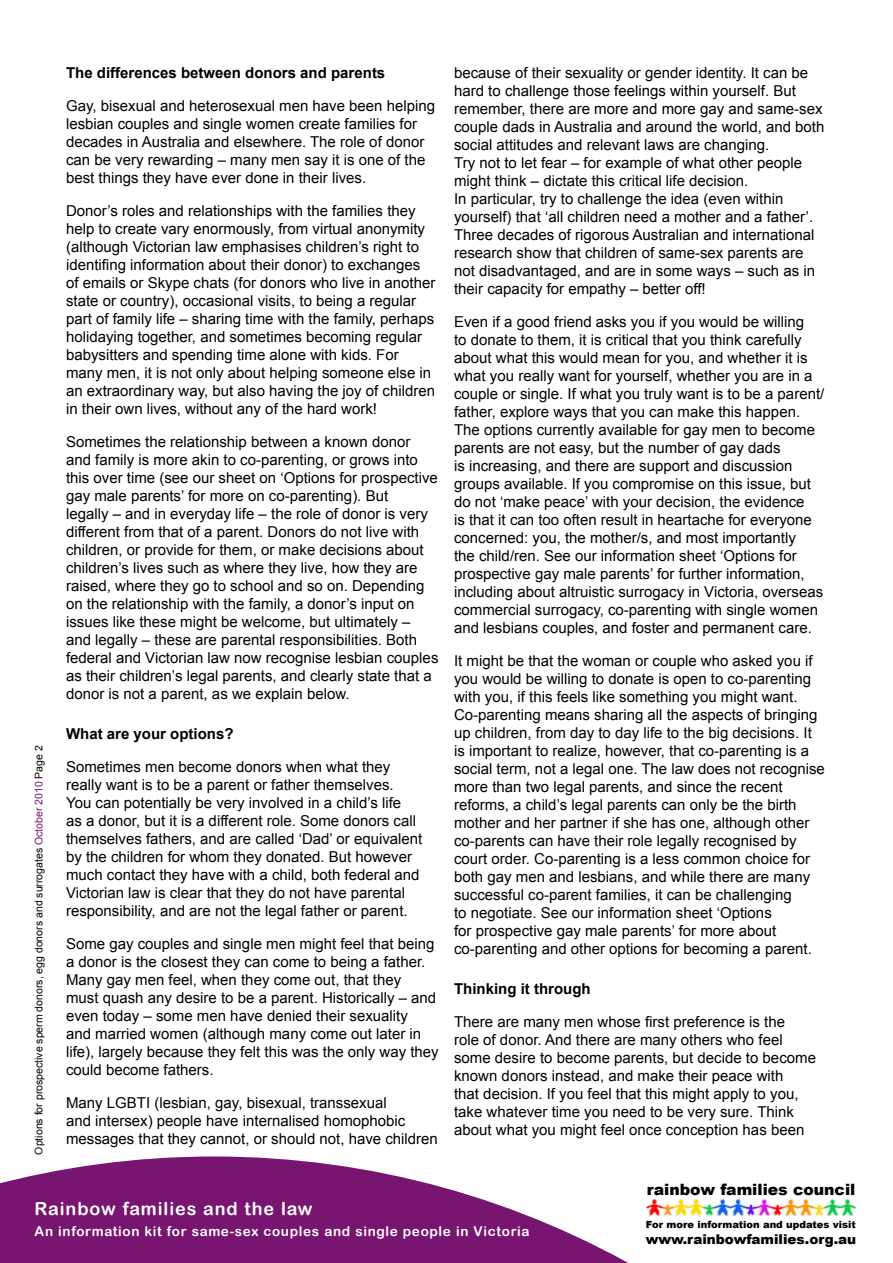
<style>
.page{position:relative;width:893px;height:1263px;background:#fff}
.page>*{position:absolute;margin:0;border:0;box-sizing:border-box;transform-origin:0 0}
.t1{font:18px "Arial Rounded MT Bold";letter-spacing:.05em;color:#fff}
.t2{font:900 15.6px "Arial";color:#000}
.t3{font:15px/18px "Arial";color:#000}
.t4{font:700 15px "Arial";color:#000}
.t5{font:13.5px "Arial Rounded MT Bold";letter-spacing:.05em;color:#fff}
.t6{font:900 13.5px "Arial";color:#000}
.t7{font:10.5px "Arial";color:#000}
.t8{font:900 9.9px "Arial";color:#000}
.s1{color:#771571}
</style>
<div class="page">
<svg style="left:0;top:1156px;width:647px;height:107px;fill:#771571"></svg>
<img style="left:647px;top:1199px;width:208px;height:17px">
<p class="t7" style="left:32px;top:1154px;width:411px;rotate:-90deg">Options for prospective sperm donors, egg donors and surrogates <span class="s1">October 2010</span> Page 2</p>
<p class="t4" style="left:66px;top:62px;width:321px">The differences between donors and parents</p>
<p class="t3" style="left:66px;top:96px;width:371px">Gay, bisexual and heterosexual men have been helping lesbian couples and single women create families for decades in Australia and elsewhere. The role of donor can be very rewarding – many men say it is one of the best things they have ever done in their lives.</p>
<p class="t3" style="left:66px;top:201px;width:371px">Donor’s roles and relationships with the families they help to create vary enormously, from virtual anonymity (although Victorian law emphasises children’s right to identifing information about their donor) to exchanges of emails or Skype chats (for donors who live in another state or country), occasional visits, to being a regular part of family life – sharing time with the family, perhaps holidaying together, and sometimes becoming regular babysitters and spending time alone with kids. For many men, it is not only about helping someone else in an extraordinary way, but also having the joy of children in their own lives, without any of the hard work!</p>
<p class="t3" style="left:66px;top:432px;width:374px">Sometimes the relationship between a known donor and family is more akin to co-parenting, or grows into this over time (see our sheet on ‘Options for prospective gay male parents’ for more on co-parenting). But<br>legally – and in everyday life – the role of donor is very different from that of a parent. Donors do not live with children, or provide for them, or make decisions about children’s lives such as where they live, how they are raised, where they go to school and so on. Depending on the relationship with the family, a donor’s input on issues like these might be welcome, but ultimately – and legally – these are parental responsibilities. Both federal and Victorian law now recognise lesbian couples as their children’s legal parents, and clearly state that a donor is not a parent, as we explain below.</p>
<p class="t4" style="left:66px;top:724px;width:169px">What are your options?</p>
<p class="t3" style="left:66px;top:758px;width:358px">Sometimes men become donors when what they really want is to be a parent or father themselves.<br>You can potentially be very involved in a child’s life<br>as a donor, but it is a different role. Some donors call themselves fathers, and are called ‘Dad’ or equivalent by the children for whom they donated. But however much contact they have with a child, both federal and Victorian law is clear that they do not have parental responsibility, and are not the legal father or parent.</p>
<p class="t3" style="left:66px;top:935px;width:374px">Some gay couples and single men might feel that being a donor is the closest they can come to being a father.<br>Many gay men feel, when they come out, that they<br>must quash any desire to be a parent. Historically – and even today – some men have denied their sexuality<br>and married women (although many come out later in life), largely because they felt this was the only way they could become fathers.</p>
<p class="t3" style="left:66px;top:1094px;width:373px">Many LGBTI (lesbian, gay, bisexual, transsexual<br>and intersex) people have internalised homophobic messages that they cannot, or should not, have children</p>
<p class="t3" style="left:454px;top:63px;width:372px">because of their sexuality or gender identity. It can be hard to challenge those feelings within yourself. But remember, there are more and more gay and same-sex couple dads in Australia and around the world, and both social attitudes and relevant laws are changing.<br>Try not to let fear – for example of what other people might think – dictate this critical life decision.<br>In particular, try to challenge the idea (even within yourself) that ‘all children need a mother and a father’.<br>Three decades of rigorous Australian and international research show that children of same-sex parents are not disadvantaged, and are in some ways – such as in their capacity for empathy – better off!</p>
<p class="t3" style="left:454px;top:312px;width:372px">Even if a good friend asks you if you would be willing<br>to donate to them, it is critical that you think carefully about what this would mean for you, and whether it is what you really want for yourself, whether you are in a couple or single. If what you truly want is to be a parent/ father, explore ways that you can make this happen.<br>The options currently available for gay men to become parents are not easy, but the number of gay dads<br>is increasing, and there are support and discussion groups available. If you compromise on this issue, but do not ‘make peace’ with your decision, the evidence<br>is that it can too often result in heartache for everyone concerned: you, the mother/s, and most importantly<br>the child/ren. See our information sheet ‘Options for prospective gay male parents’ for further information, including about altruistic surrogacy in Victoria, overseas commercial surrogacy, co-parenting with single women and lesbians couples, and foster and permanent care.</p>
<p class="t3" style="left:454px;top:651px;width:372px">It might be that the woman or couple who asked you if you would be willing to donate is open to co-parenting with you, if this feels like something you might want.<br>Co-parenting means sharing all the aspects of bringing up children, from day to day life to the big decisions. It is important to realize, however, that co-parenting is a social term, not a legal one. The law does not recognise more than two legal parents, and since the recent reforms, a child’s legal parents can only be the birth mother and her partner if she has one, although other co-parents can have their role legally recognised by court order. Co-parenting is a less common choice for both gay men and lesbians, and while there are many successful co-parent families, it can be challenging<br>to negotiate. See our information sheet ‘Options<br>for prospective gay male parents’ for more about co-parenting and other options for becoming a parent.</p>
<p class="t4" style="left:454px;top:979px;width:138px">Thinking it through</p>
<p class="t3" style="left:454px;top:1013px;width:363px">There are many men whose first preference is the<br>role of donor. And there are many others who feel some desire to become parents, but decide to become known donors instead, and make their peace with<br>that decision. If you feel that this might apply to you, take whatever time you need to be very sure. Think about what you might feel once conception has been</p>
<p class="t2" style="left:647px;top:1178px;width:210px">rainbow families council</p>
<p class="t1" style="left:35px;top:1198px;width:279px">Rainbow families and the law</p>
<p class="t5" style="left:35px;top:1223px;width:496px">An information kit for same-sex couples and single people in Victoria</p>
<p class="t8" style="left:646px;top:1217px;width:211px">For more information and updates visit</p>
<p class="t6" style="left:646px;top:1229px;width:212px">www.rainbowfamilies.org.au</p>
</div>
